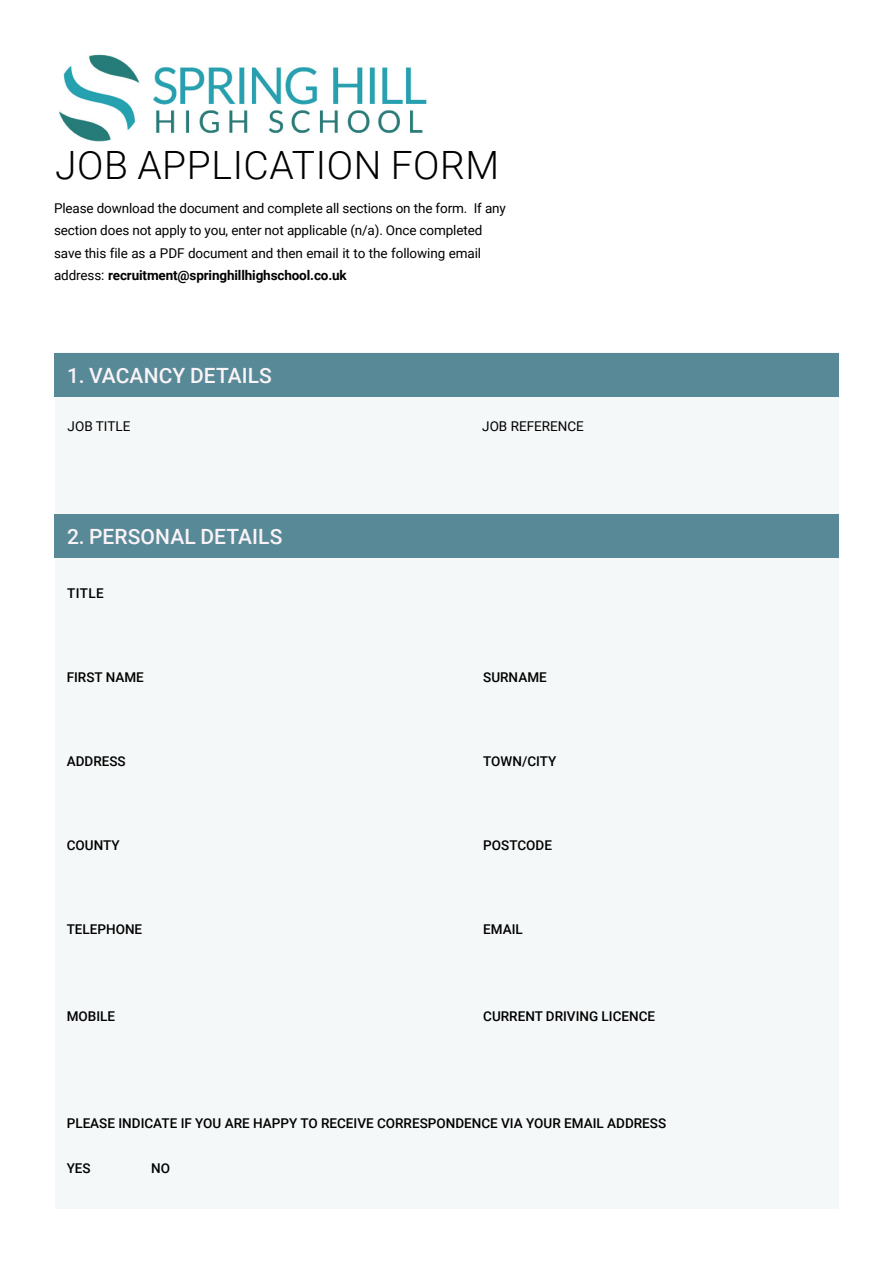
<style>
.page{position:relative;width:893px;height:1263px;background:#fff}
.page>*{position:absolute;margin:0;border:0;box-sizing:border-box;transform-origin:0 0}
.t1{font:300 39px "Roboto";letter-spacing:.015em;color:#000}
.t2{font:500 21px "Roboto";letter-spacing:.005em;color:#faf3f7}
.t3{font:13.5px/22.5px "Roboto";letter-spacing:-.01em;color:#000}
.t4{font:500 13.5px "Roboto";color:#000}
.s1{font-weight:700}
</style>
<div class="page">
<div style="left:55px;top:55px;width:784px;height:1154px;background:#f5f8f8"></div>
<div style="left:1px;top:1px;width:891px;height:351px;background:#fff"></div>
<div style="left:54px;top:514px;width:785px;height:44px;background:#588997"></div>
<div style="left:54px;top:353px;width:785px;height:43px;background:#588997"></div>
<img style="left:59px;top:54px;width:368px;height:88px">
<h1 class="t1" style="left:55px;top:138px;width:446px">JOB APPLICATION FORM</h1>
<p class="t3" style="left:54px;top:196px;width:453px">Please download the document and complete all sections on the form. If any section does not apply to you, enter not applicable (n/a). Once completed save this file as a PDF document and then email it to the following email address: <span class="s1">recruitment@springhillhighschool.co.uk</span></p>
<h2 class="t2" style="left:67px;top:360px;width:206px">1. VACANCY DETAILS</h2>
<p class="t3" style="left:68px;top:414px;width:64px">JOB TITLE</p>
<h2 class="t2" style="left:67px;top:522px;width:217px">2. PERSONAL DETAILS</h2>
<p class="t4" style="left:67px;top:584px;width:38px">TITLE</p>
<p class="t4" style="left:67px;top:668px;width:79px">FIRST NAME</p>
<p class="t4" style="left:67px;top:752px;width:60px">ADDRESS</p>
<p class="t4" style="left:67px;top:836px;width:54px">COUNTY</p>
<p class="t4" style="left:67px;top:920px;width:77px">TELEPHONE</p>
<p class="t4" style="left:67px;top:1007px;width:50px">MOBILE</p>
<p class="t3" style="left:482px;top:414px;width:103px">JOB REFERENCE</p>
<p class="t4" style="left:483px;top:668px;width:65px">SURNAME</p>
<p class="t4" style="left:483px;top:752px;width:75px">TOWN/CITY</p>
<p class="t4" style="left:483px;top:836px;width:70px">POSTCODE</p>
<p class="t4" style="left:483px;top:920px;width:41px">EMAIL</p>
<p class="t4" style="left:483px;top:1007px;width:173px">CURRENT DRIVING LICENCE</p>
<p class="t4" style="left:67px;top:1113px;width:601px">PLEASE INDICATE IF YOU ARE HAPPY TO RECEIVE CORRESPONDENCE VIA YOUR EMAIL ADDRESS</p>
<p class="t4" style="left:67px;top:1158px;width:26px">YES</p>
<p class="t4" style="left:151px;top:1158px;width:20px">NO</p>
</div>
